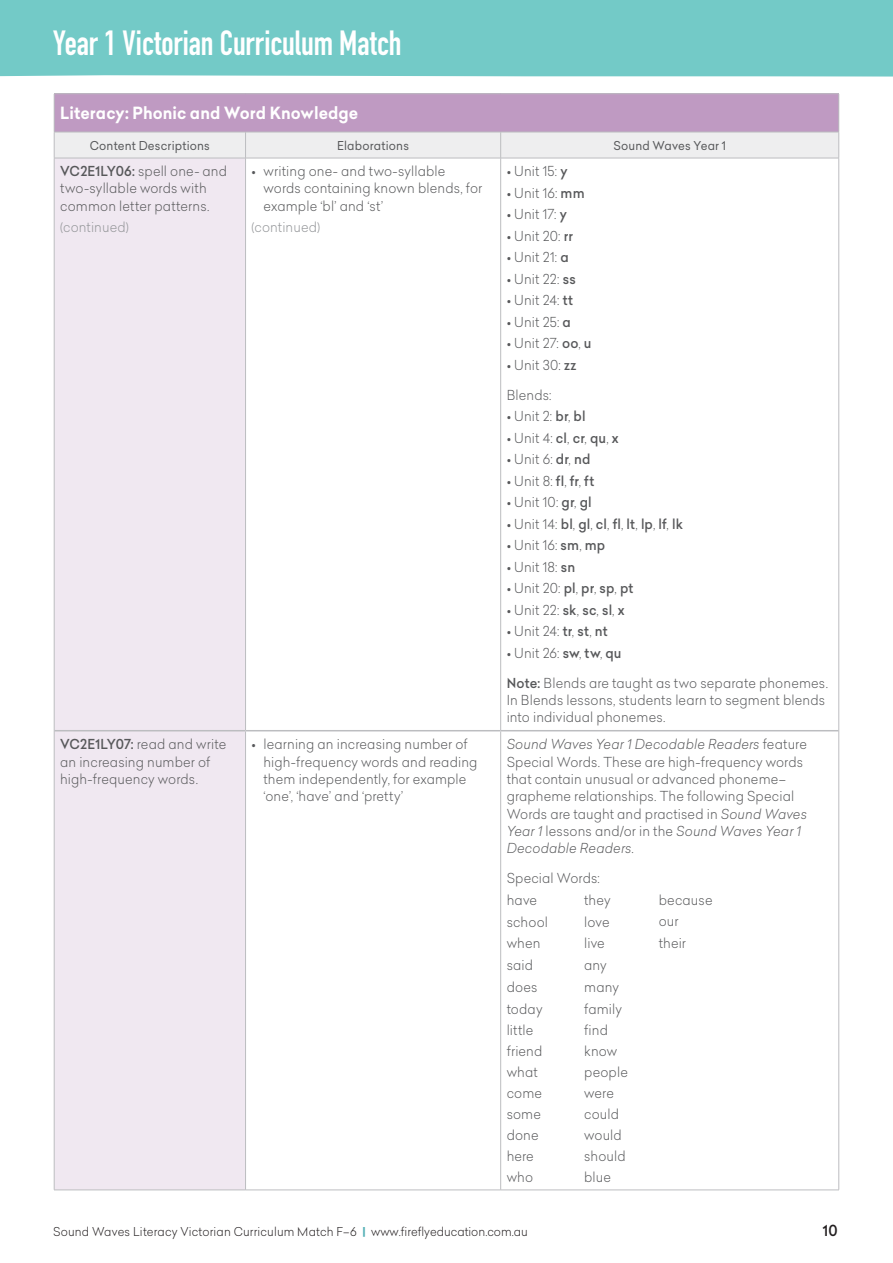
<style>
.page{position:relative;width:893px;height:1263px;background:#fff}
.page>*{position:absolute;margin:0;border:0;box-sizing:border-box;transform-origin:0 0}
.t1{font:34.5px "DIN Engschrift Std";color:#fff;scale:.95 1}
.t2{font:700 16.5px "Celias";letter-spacing:.005em;color:#fff;scale:.95 1}
.t3{font:500 15px "Celias";color:#231f20;scale:.95 1}
.t4{font:300 13.5px/21.3px "Celias";letter-spacing:.01em;color:#57585a;scale:.95 1}
.t5{font:500 13.5px "Celias";letter-spacing:.015em;color:#57585a;scale:.95 1}
.t6{font:300 13.5px "Celias";letter-spacing:.01em;color:#939598;scale:.95 1}
.t7{font:300 12px "Celias";letter-spacing:.01em;color:#231f20;scale:.95 1}
.t8{font:12px "Celias";letter-spacing:.015em;color:#57585a;scale:.95 1}
.s1{font-weight:500}
.s2{font-weight:300}
.s3{font-style:italic}
.s4{font-weight:700;color:#50aeb4}
</style>
<div class="page">
<div style="left:0;top:0;width:893px;height:77px;background:#73cac7"></div>
<div style="left:54px;top:94px;width:785px;height:38px;background:#bf9ac2"></div>
<div style="left:55px;top:159px;width:190px;height:1031px;background:#f0e8f1"></div>
<hr style="left:54px;top:158px;width:1px;height:573px;background:#bcbdc0">
<hr style="left:245px;top:158px;width:1px;height:572px;background:#bcbdc0">
<hr style="left:500px;top:158px;width:1px;height:572px;background:#bcbdc0">
<hr style="left:838px;top:158px;width:1px;height:573px;background:#bcbdc0">
<hr style="left:54px;top:1190px;width:192px;height:1px;background:#bcbdc0">
<hr style="left:246px;top:1190px;width:255px;height:1px;background:#bcbdc0">
<hr style="left:501px;top:1190px;width:338px;height:1px;background:#bcbdc0">
<hr style="left:54px;top:93px;width:192px;height:1px;background:#bcbdc0">
<hr style="left:54px;top:94px;width:1px;height:38px;background:#bcbdc0">
<hr style="left:246px;top:93px;width:255px;height:1px;background:#bcbdc0">
<hr style="left:501px;top:93px;width:338px;height:1px;background:#bcbdc0">
<hr style="left:838px;top:94px;width:1px;height:38px;background:#bcbdc0">
<svg style="left:54px;top:132px;width:785px;height:26px;background:#ebebec"></svg>
<hr style="left:54px;top:158px;width:192px;height:1px;background:#bcbdc0">
<hr style="left:246px;top:158px;width:255px;height:1px;background:#bcbdc0">
<hr style="left:501px;top:158px;width:338px;height:1px;background:#bcbdc0">
<hr style="left:54px;top:731px;width:1px;height:459px;background:#bcbdc0">
<hr style="left:245px;top:731px;width:1px;height:459px;background:#bcbdc0">
<hr style="left:500px;top:731px;width:1px;height:459px;background:#bcbdc0">
<hr style="left:838px;top:731px;width:1px;height:459px;background:#bcbdc0">
<hr style="left:54px;top:730px;width:192px;height:1px;background:#bcbdc0">
<hr style="left:246px;top:730px;width:255px;height:1px;background:#bcbdc0">
<hr style="left:501px;top:730px;width:338px;height:1px;background:#bcbdc0">
<h1 class="t1" style="left:53px;top:23px;width:368px">Year 1 Victorian Curriculum Match</h1>
<p class="t2" style="left:60px;top:101px;width:315px">Literacy: Phonic and Word Knowledge</p>
<p class="t8" style="left:90px;top:137px;width:128px">Content Descriptions</p>
<p class="t8" style="left:337px;top:137px;width:77px">Elaborations</p>
<p class="t8" style="left:613px;top:137px;width:120px">Sound Waves Year 1</p>
<p class="t4" style="left:60px;top:162px;width:177px;line-height:17.2px"><span class="s1">VC2E1LY06:</span> spell one- and two-syllable words with common letter patterns.</p>
<p class="t6" style="left:60px;top:218px;width:74px">(continued)</p>
<p class="t4" style="left:264px;top:162px;width:232px;line-height:17.2px;text-indent:-12px">• writing one- and two-syllable words containing known blends, for example ‘bl’ and ‘st’</p>
<p class="t6" style="left:252px;top:218px;width:74px">(continued)</p>
<p class="t4" style="left:507px;top:160px;width:66px">• Unit 15: <span class="s1">y</span></p>
<p class="t4" style="left:507px;top:182px;width:84px">• Unit 16: <span class="s1">mm</span></p>
<p class="t4" style="left:507px;top:203px;width:65px">• Unit 17: <span class="s1">y</span></p>
<p class="t4" style="left:507px;top:225px;width:71px">• Unit 20: <span class="s1">rr</span></p>
<p class="t4" style="left:507px;top:246px;width:67px">• Unit 21: <span class="s1">a</span></p>
<p class="t4" style="left:507px;top:268px;width:74px">• Unit 22: <span class="s1">ss</span></p>
<p class="t4" style="left:507px;top:289px;width:71px">• Unit 24: <span class="s1">tt</span></p>
<p class="t4" style="left:507px;top:311px;width:69px">• Unit 25: <span class="s1">a</span></p>
<p class="t4" style="left:507px;top:332px;width:91px">• Unit 27: <span class="s1">oo</span>, <span class="s1">u</span></p>
<p class="t4" style="left:507px;top:354px;width:75px">• Unit 30: <span class="s1">zz</span></p>
<p class="t4" style="left:507px;top:384px;width:49px">Blends:</p>
<p class="t4" style="left:507px;top:405px;width:85px">• Unit 2: <span class="s1">br</span>, <span class="s1">bl</span></p>
<p class="t4" style="left:507px;top:427px;width:119px">• Unit 4: <span class="s1">cl</span>, <span class="s1">cr</span>, <span class="s1">qu</span>, <span class="s1">x</span></p>
<p class="t4" style="left:507px;top:448px;width:90px">• Unit 6: <span class="s1">dr</span>, <span class="s1">nd</span></p>
<p class="t4" style="left:507px;top:470px;width:94px">• Unit 8: <span class="s1">fl</span>, <span class="s1">fr</span>, <span class="s1">ft</span></p>
<p class="t4" style="left:507px;top:491px;width:91px">• Unit 10: <span class="s1">gr</span>, <span class="s1">gl</span></p>
<p class="t5" style="left:507px;top:514px;width:187px"><span class="s2">• Unit 14:</span> bl<span class="s2">,</span> gl<span class="s2">,</span> cl<span class="s2">,</span> fl<span class="s2">,</span> lt<span class="s2">,</span> lp<span class="s2">,</span> lf<span class="s2">,</span> lk</p>
<p class="t4" style="left:507px;top:534px;width:105px">• Unit 16: <span class="s1">sm</span>, <span class="s1">mp</span></p>
<p class="t4" style="left:507px;top:556px;width:74px">• Unit 18: <span class="s1">sn</span></p>
<p class="t4" style="left:507px;top:577px;width:135px">• Unit 20: <span class="s1">pl</span>, <span class="s1">pr</span>, <span class="s1">sp</span>, <span class="s1">pt</span></p>
<p class="t4" style="left:507px;top:599px;width:126px">• Unit 22: <span class="s1">sk</span>, <span class="s1">sc</span>, <span class="s1">sl</span>, <span class="s1">x</span></p>
<p class="t4" style="left:507px;top:620px;width:108px">• Unit 24: <span class="s1">tr</span>, <span class="s1">st</span>, <span class="s1">nt</span></p>
<p class="t4" style="left:507px;top:642px;width:122px">• Unit 26: <span class="s1">sw</span>, <span class="s1">tw</span>, <span class="s1">qu</span></p>
<p class="t4" style="left:507px;top:674px;width:340px;line-height:17.2px"><span class="s1">Note:</span> Blends are taught as two separate phonemes.<br>In Blends lessons, students learn to segment blends into individual phonemes.</p>
<p class="t4" style="left:60px;top:735px;width:176px;line-height:17.2px"><span class="s1">VC2E1LY07:</span> read and write an increasing number of high-frequency words.</p>
<p class="t4" style="left:264px;top:735px;width:227px;line-height:17.2px;text-indent:-12px">• learning an increasing number of high-frequency words and reading them independently, for example ‘one’, ‘have’ and ‘pretty’</p>
<p class="t4" style="left:507px;top:735px;width:318px;line-height:17.2px"><span class="s3">Sound Waves Year 1 Decodable Readers</span> feature Special Words. These are high-frequency words that contain unusual or advanced phoneme– grapheme relationships. The following Special Words are taught and practised in <span class="s3">Sound Waves Year 1</span> lessons and/or in the <span class="s3">Sound Waves Year 1<br>Decodable Readers</span>.</p>
<p class="t4" style="left:507px;top:867px;width:100px;line-height:21.8px">Special Words: have</p>
<p class="t4" style="left:584px;top:889px;width:47px">they love live any many family find know people were could would should blue</p>
<p class="t4" style="left:659px;top:888px;width:58px;line-height:21.8px">because our<br>their</p>
<p class="t4" style="left:507px;top:910px;width:45px">school when said does today little friend what come some done here who</p>
<p class="t7" style="left:53px;top:1223px;width:501px">Sound Waves Literacy Victorian Curriculum Match F–6 <span class="s4">|</span> www.fireflyeducation.com.au</p>
<p class="t3" style="left:823px;top:1220px;width:17px">10</p>
</div>
